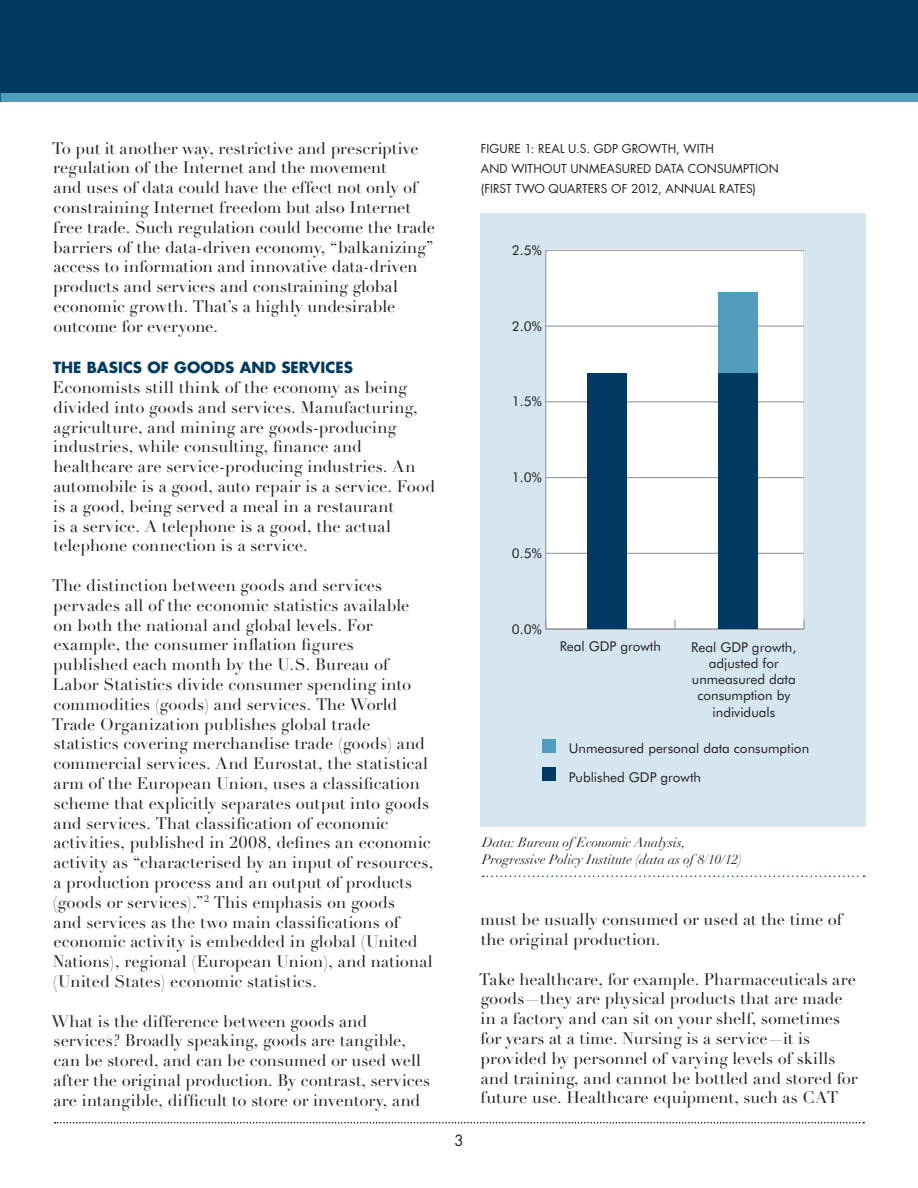
<style>
.page{position:relative;width:918px;height:1188px;background:#fff}
.page>*{position:absolute;margin:0;border:0;box-sizing:border-box;transform-origin:0 0}
.t1{font:16.5px/19.8px "Didot LH";letter-spacing:.005em;color:#231f20}
.t2{font:700 15px "Futura";letter-spacing:.005em;color:#003a62}
.t3{font:15px "Futura";color:#231f20}
.t4{font:13.5px/16.2px "Futura BT";color:#231f20}
.t5{font:italic 13.5px/16.2px "Didot LH";color:#231f20}
.t6{font:12px/19.8px "Futura";letter-spacing:.135em;color:#231f20}
</style>
<div class="page">
<svg style="left:55px;top:1122px;width:809px;height:2px"></svg>
<div style="left:0;top:93px;width:918px;height:8px;background:#529cbe"></div>
<hr style="left:0;top:0;width:2px;height:93px;background:#003a62">
<div style="left:2px;top:0;width:916px;height:93px;background:#003a62"></div>
<div style="left:480px;top:213px;width:386px;height:614px;background:#d6e6f0"></div>
<svg style="left:483px;top:876px;width:382px;height:1px"></svg>
<div style="left:546px;top:249px;width:257px;height:380px;background:#fff"></div>
<svg style="left:803px;top:620px;width:2px;height:9px"></svg>
<hr style="left:545px;top:250px;width:1px;height:379px;background:#989898">
<hr style="left:546px;top:629px;width:258px;height:1px;background:#989898">
<hr style="left:546px;top:553px;width:258px;height:1px;background:#989898">
<hr style="left:546px;top:477px;width:258px;height:1px;background:#989898">
<hr style="left:546px;top:401px;width:258px;height:1px;background:#989898">
<hr style="left:546px;top:326px;width:258px;height:1px;background:#989898">
<hr style="left:546px;top:250px;width:258px;height:1px;background:#989898">
<div style="left:542px;top:739px;width:13px;height:14px;background:#529cbe"></div>
<div style="left:542px;top:767px;width:13px;height:14px;background:#003a62"></div>
<div style="left:719px;top:373px;width:39px;height:256px;background:#003a62"></div>
<div style="left:587px;top:373px;width:39px;height:256px;background:#003a62"></div>
<div style="left:719px;top:292px;width:39px;height:81px;background:#529cbe"></div>
<p class="t1" style="left:52px;top:138px;width:385px">To put it another way, restrictive and prescriptive regulation of the Internet and the movement<br>and uses of data could have the effect not only of constraining Internet freedom but also Internet free trade. Such regulation could become the trade barriers of the data-driven economy, “balkanizing” access to information and innovative data-driven products and services and constraining global economic growth. That’s a highly undesirable outcome for everyone.</p>
<p class="t2" style="left:53px;top:357px;width:301px">THE BASICS OF GOODS AND SERVICES</p>
<p class="t1" style="left:53px;top:378px;width:384px">Economists still think of the economy as being divided into goods and services. Manufacturing, agriculture, and mining are goods-producing industries, while consulting, finance and healthcare are service-producing industries. An automobile is a good, auto repair is a service. Food is a good, being served a meal in a restaurant<br>is a service. A telephone is a good, the actual telephone connection is a service.</p>
<p class="t1" style="left:52px;top:576px;width:383px">The distinction between goods and services pervades all of the economic statistics available<br>on both the national and global levels. For example, the consumer inflation figures<br>published each month by the U.S. Bureau of Labor Statistics divide consumer spending into commodities (goods) and services. The World Trade Organization publishes global trade statistics covering merchandise trade (goods) and commercial services. And Eurostat, the statistical arm of the European Union, uses a classification scheme that explicitly separates output into goods and services. That classification of economic activities, published in 2008, defines an economic activity as “characterised by an input of resources, a production process and an output of products (goods or services).”<sup>2</sup> This emphasis on goods<br>and services as the two main classifications of economic activity is embedded in global (United Nations), regional (European Union), and national (United States) economic statistics.</p>
<p class="t1" style="left:52px;top:1011px;width:380px">What is the difference between goods and services? Broadly speaking, goods are tangible, can be stored, and can be consumed or used well after the original production. By contrast, services are intangible, difficult to store or inventory, and</p>
<p class="t6" style="left:481px;top:139px;width:252px">FIGU RE 1: REAL U.S. GDP GROWTH, WITH<br>AND WITHOUT U NMEASU RED DATA CONSUMPT</p>
<p class="t6" style="left:481px;top:159px;width:299px;text-indent:274px">ION (FIRST TWO QUARTERS OF 2012, ANNUAL RATES)</p>
<p class="t4" style="left:512px;top:242px;width:31px">2.5%</p>
<p class="t4" style="left:512px;top:318px;width:31px">2.0%</p>
<p class="t4" style="left:512px;top:393px;width:31px">1.5%</p>
<p class="t4" style="left:512px;top:469px;width:31px">1.0%</p>
<p class="t4" style="left:512px;top:545px;width:31px">0.5%</p>
<p class="t4" style="left:512px;top:621px;width:31px">0.0%</p>
<p class="t4" style="left:560px;top:638px;width:103px">Real GDP growth</p>
<p class="t4" style="left:691px;top:639px;width:107px;text-align:center">Real GDP growth, adjusted for unmeasured data consumption by individuals</p>
<p class="t4" style="left:569px;top:733px;width:242px;line-height:29.1px">Unmeasured personal data consumption<br>Published GDP growth</p>
<p class="t5" style="left:482px;top:835px;width:261px">Data: Bureau of Economic Analysis,<br>Progressive Policy Institute (data as of 8/10/12)</p>
<p class="t3" style="left:454px;top:1130px;width:11px">3</p>
<p class="t1" style="left:481px;top:910px;width:363px">must be usually consumed or used at the time of the original production.</p>
<p class="t1" style="left:479px;top:969px;width:380px">Take healthcare, for example. Pharmaceuticals are goods—they are physical products that are made in a factory and can sit on your shelf, sometimes for years at a time. Nursing is a service—it is provided by personnel of varying levels of skills and training, and cannot be bottled and stored for future use. Healthcare equipment, such as CAT</p>
</div>
